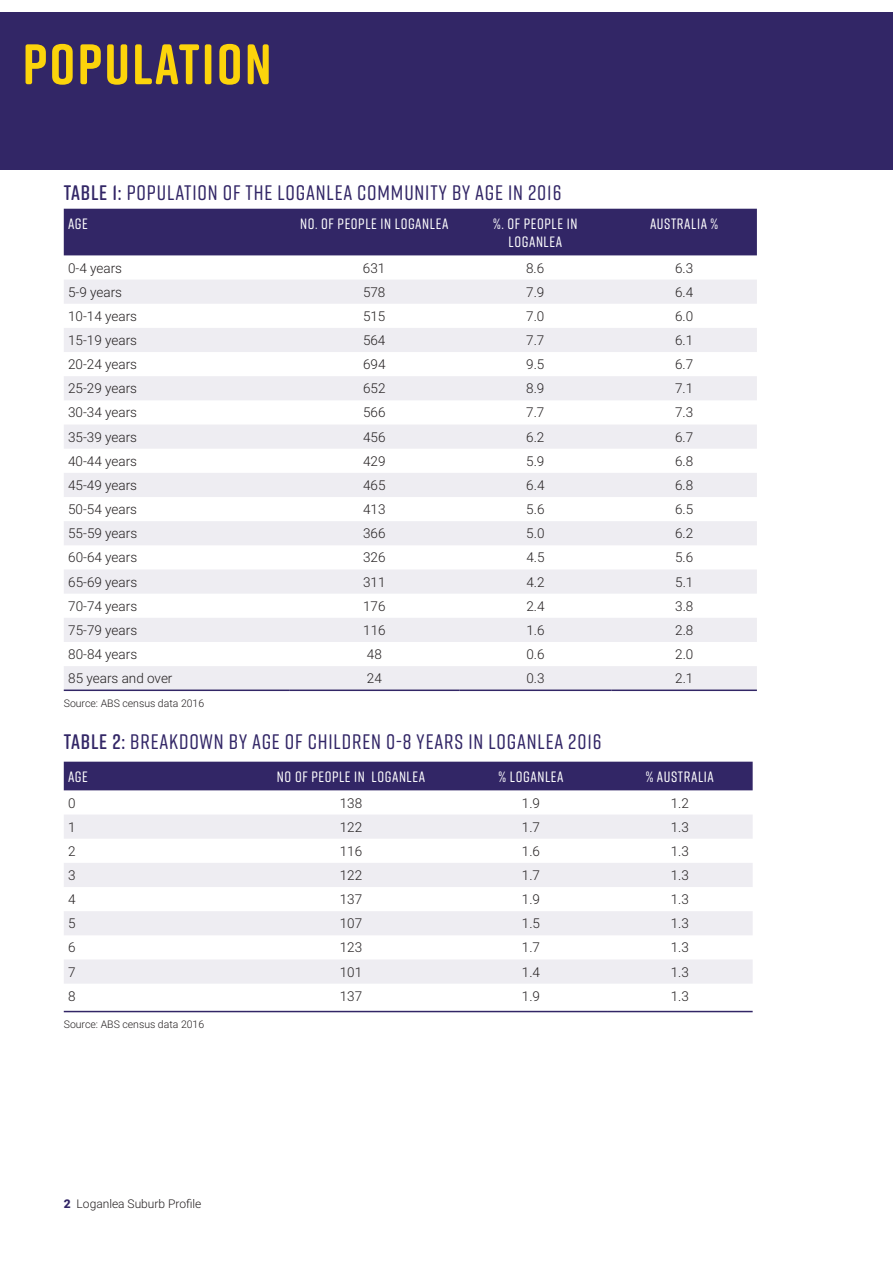
<style>
.page{position:relative;width:893px;height:1263px;background:#fff}
.page>*{position:absolute;margin:0;border:0;box-sizing:border-box;transform-origin:0 0}
.t1{font:700 57px "Rift Soft";letter-spacing:.04em;color:#fcd40b}
.Figure_Label{font:500 21px "Rift Soft";letter-spacing:.04em;color:#322666}
.t2{font:500 15px/18px "Rift Soft";letter-spacing:.04em;color:#fff;text-align:center}
.Body{font:300 13.5px "Roboto";color:#231f20}
.t3{font:300 12px "Roboto";color:#231f20}
.t4{font:300 10.5px "Roboto";color:#231f20}
.s1{font-weight:600}
.s2{font-weight:900;color:#322666}
</style>
<div class="page">
<div style="left:0;top:13px;width:893px;height:157px;background:#322666"></div>
<div style="left:64px;top:209px;width:693px;height:46px;background:#322666"></div>
<svg style="left:64px;top:280px;width:693px;height:409px;fill:#eeedf2"></svg>
<hr style="left:64px;top:689px;width:225px;height:2px;background:#322666">
<hr style="left:289px;top:689px;width:170px;height:2px;background:#322666">
<hr style="left:459px;top:689px;width:152px;height:2px;background:#322666">
<hr style="left:611px;top:689px;width:146px;height:2px;background:#322666">
<div style="left:64px;top:762px;width:689px;height:28px;background:#322666"></div>
<svg style="left:64px;top:815px;width:689px;height:169px;fill:#eeedf2"></svg>
<hr style="left:64px;top:1011px;width:183px;height:1px;background:#322666">
<hr style="left:247px;top:1011px;width:208px;height:1px;background:#322666">
<hr style="left:455px;top:1011px;width:152px;height:1px;background:#322666">
<hr style="left:607px;top:1011px;width:146px;height:1px;background:#322666">
<p class="t1" style="left:23px;top:23px;width:250px">POPULATION</p>
<p class="Figure_Label" style="left:64px;top:178px;width:499px"><span class="s1">TABLE 1:</span> POPULATION OF THE LOGANLEA COMMUNITY BY AGE IN 2016</p>
<p class="t2" style="left:68px;top:214px;width:21px">AGE</p>
<p class="t2" style="left:300px;top:214px;width:150px">NO. OF PEOPLE IN LOGANLEA</p>
<p class="t2" style="left:493px;top:214px;width:86px">%. OF PEOPLE IN<br>LOGANLEA</p>
<p class="t2" style="left:650px;top:214px;width:70px">AUSTRALIA %</p>
<p class="Body" style="left:68px;top:258px;width:56px">0-4 years</p>
<p class="Body" style="left:363px;top:258px;width:24px">631</p>
<p class="Body" style="left:526px;top:258px;width:20px">8.6</p>
<p class="Body" style="left:675px;top:258px;width:20px">6.3</p>
<p class="Body" style="left:68px;top:282px;width:56px">5-9 years</p>
<p class="Body" style="left:363px;top:282px;width:24px">578</p>
<p class="Body" style="left:526px;top:282px;width:20px">7.9</p>
<p class="Body" style="left:675px;top:282px;width:20px">6.4</p>
<p class="Body" style="left:68px;top:307px;width:70px">10-14 years</p>
<p class="Body" style="left:363px;top:307px;width:24px">515</p>
<p class="Body" style="left:526px;top:307px;width:20px">7.0</p>
<p class="Body" style="left:675px;top:307px;width:20px">6.0</p>
<p class="Body" style="left:68px;top:331px;width:70px">15-19 years</p>
<p class="Body" style="left:363px;top:331px;width:24px">564</p>
<p class="Body" style="left:526px;top:331px;width:20px">7.7</p>
<p class="Body" style="left:675px;top:331px;width:20px">6.1</p>
<p class="Body" style="left:68px;top:355px;width:70px">20-24 years</p>
<p class="Body" style="left:363px;top:355px;width:24px">694</p>
<p class="Body" style="left:526px;top:355px;width:20px">9.5</p>
<p class="Body" style="left:675px;top:355px;width:20px">6.7</p>
<p class="Body" style="left:68px;top:379px;width:70px">25-29 years</p>
<p class="Body" style="left:363px;top:379px;width:24px">652</p>
<p class="Body" style="left:526px;top:379px;width:20px">8.9</p>
<p class="Body" style="left:675px;top:379px;width:20px">7.1</p>
<p class="Body" style="left:68px;top:403px;width:70px">30-34 years</p>
<p class="Body" style="left:363px;top:403px;width:24px">566</p>
<p class="Body" style="left:526px;top:403px;width:20px">7.7</p>
<p class="Body" style="left:675px;top:403px;width:20px">7.3</p>
<p class="Body" style="left:68px;top:427px;width:70px">35-39 years</p>
<p class="Body" style="left:363px;top:427px;width:24px">456</p>
<p class="Body" style="left:526px;top:427px;width:20px">6.2</p>
<p class="Body" style="left:675px;top:427px;width:20px">6.7</p>
<p class="Body" style="left:68px;top:451px;width:70px">40-44 years</p>
<p class="Body" style="left:363px;top:451px;width:24px">429</p>
<p class="Body" style="left:526px;top:451px;width:20px">5.9</p>
<p class="Body" style="left:675px;top:451px;width:20px">6.8</p>
<p class="Body" style="left:68px;top:476px;width:70px">45-49 years</p>
<p class="Body" style="left:363px;top:476px;width:24px">465</p>
<p class="Body" style="left:526px;top:476px;width:20px">6.4</p>
<p class="Body" style="left:675px;top:476px;width:20px">6.8</p>
<p class="Body" style="left:68px;top:500px;width:70px">50-54 years</p>
<p class="Body" style="left:363px;top:500px;width:24px">413</p>
<p class="Body" style="left:526px;top:500px;width:20px">5.6</p>
<p class="Body" style="left:675px;top:500px;width:20px">6.5</p>
<p class="Body" style="left:68px;top:524px;width:70px">55-59 years</p>
<p class="Body" style="left:363px;top:524px;width:24px">366</p>
<p class="Body" style="left:526px;top:524px;width:20px">5.0</p>
<p class="Body" style="left:675px;top:524px;width:20px">6.2</p>
<p class="Body" style="left:68px;top:548px;width:70px">60-64 years</p>
<p class="Body" style="left:363px;top:548px;width:24px">326</p>
<p class="Body" style="left:526px;top:548px;width:20px">4.5</p>
<p class="Body" style="left:675px;top:548px;width:20px">5.6</p>
<p class="Body" style="left:68px;top:572px;width:70px">65-69 years</p>
<p class="Body" style="left:363px;top:572px;width:24px">311</p>
<p class="Body" style="left:526px;top:572px;width:20px">4.2</p>
<p class="Body" style="left:675px;top:572px;width:20px">5.1</p>
<p class="Body" style="left:68px;top:596px;width:70px">70-74 years</p>
<p class="Body" style="left:363px;top:596px;width:24px">176</p>
<p class="Body" style="left:526px;top:596px;width:20px">2.4</p>
<p class="Body" style="left:675px;top:596px;width:20px">3.8</p>
<p class="Body" style="left:68px;top:621px;width:70px">75-79 years</p>
<p class="Body" style="left:363px;top:621px;width:24px">116</p>
<p class="Body" style="left:526px;top:621px;width:20px">1.6</p>
<p class="Body" style="left:675px;top:621px;width:20px">2.8</p>
<p class="Body" style="left:68px;top:645px;width:70px">80-84 years</p>
<p class="Body" style="left:367px;top:645px;width:16px">48</p>
<p class="Body" style="left:526px;top:645px;width:20px">0.6</p>
<p class="Body" style="left:675px;top:645px;width:20px">2.0</p>
<p class="Body" style="left:68px;top:669px;width:106px">85 years and over</p>
<p class="Body" style="left:367px;top:669px;width:16px">24</p>
<p class="Body" style="left:526px;top:669px;width:20px">0.3</p>
<p class="Body" style="left:675px;top:669px;width:20px">2.1</p>
<p class="t4" style="left:64px;top:696px;width:142px">Source: ABS census data 2016</p>
<p class="Figure_Label" style="left:64px;top:727px;width:539px"><span class="s1">TABLE 2:</span> BREAKDOWN BY AGE OF CHILDREN 0-8 YEARS IN LOGANLEA 2016</p>
<p class="t2" style="left:68px;top:767px;width:21px">AGE</p>
<p class="t2" style="left:277px;top:767px;width:150px">NO OF PEOPLE IN LOGANLEA</p>
<p class="t2" style="left:499px;top:767px;width:66px">% LOGANLEA</p>
<p class="t2" style="left:646px;top:767px;width:70px">% AUSTRALIA</p>
<p class="Body" style="left:68px;top:793px;width:9px">0</p>
<p class="Body" style="left:340px;top:793px;width:24px">138</p>
<p class="Body" style="left:522px;top:793px;width:20px">1.9</p>
<p class="Body" style="left:671px;top:793px;width:20px">1.2</p>
<p class="Body" style="left:68px;top:817px;width:9px">1</p>
<p class="Body" style="left:340px;top:817px;width:24px">122</p>
<p class="Body" style="left:522px;top:817px;width:20px">1.7</p>
<p class="Body" style="left:671px;top:817px;width:20px">1.3</p>
<p class="Body" style="left:68px;top:841px;width:9px">2</p>
<p class="Body" style="left:340px;top:841px;width:24px">116</p>
<p class="Body" style="left:522px;top:841px;width:20px">1.6</p>
<p class="Body" style="left:671px;top:841px;width:20px">1.3</p>
<p class="Body" style="left:68px;top:866px;width:9px">3</p>
<p class="Body" style="left:340px;top:866px;width:24px">122</p>
<p class="Body" style="left:522px;top:866px;width:20px">1.7</p>
<p class="Body" style="left:671px;top:866px;width:20px">1.3</p>
<p class="Body" style="left:68px;top:890px;width:9px">4</p>
<p class="Body" style="left:340px;top:890px;width:24px">137</p>
<p class="Body" style="left:522px;top:890px;width:20px">1.9</p>
<p class="Body" style="left:671px;top:890px;width:20px">1.3</p>
<p class="Body" style="left:68px;top:914px;width:9px">5</p>
<p class="Body" style="left:340px;top:914px;width:24px">107</p>
<p class="Body" style="left:522px;top:914px;width:20px">1.5</p>
<p class="Body" style="left:671px;top:914px;width:20px">1.3</p>
<p class="Body" style="left:68px;top:938px;width:9px">6</p>
<p class="Body" style="left:340px;top:938px;width:24px">123</p>
<p class="Body" style="left:522px;top:938px;width:20px">1.7</p>
<p class="Body" style="left:671px;top:938px;width:20px">1.3</p>
<p class="Body" style="left:68px;top:962px;width:9px">7</p>
<p class="Body" style="left:340px;top:962px;width:24px">101</p>
<p class="Body" style="left:522px;top:962px;width:20px">1.4</p>
<p class="Body" style="left:671px;top:962px;width:20px">1.3</p>
<p class="Body" style="left:68px;top:986px;width:9px">8</p>
<p class="Body" style="left:340px;top:986px;width:24px">137</p>
<p class="Body" style="left:522px;top:986px;width:20px">1.9</p>
<p class="Body" style="left:671px;top:986px;width:20px">1.3</p>
<p class="t4" style="left:64px;top:1017px;width:142px">Source: ABS census data 2016</p>
<p class="t3" style="left:64px;top:1195px;width:139px"><span class="s2">2</span> Loganlea Suburb Profile</p>
</div>
